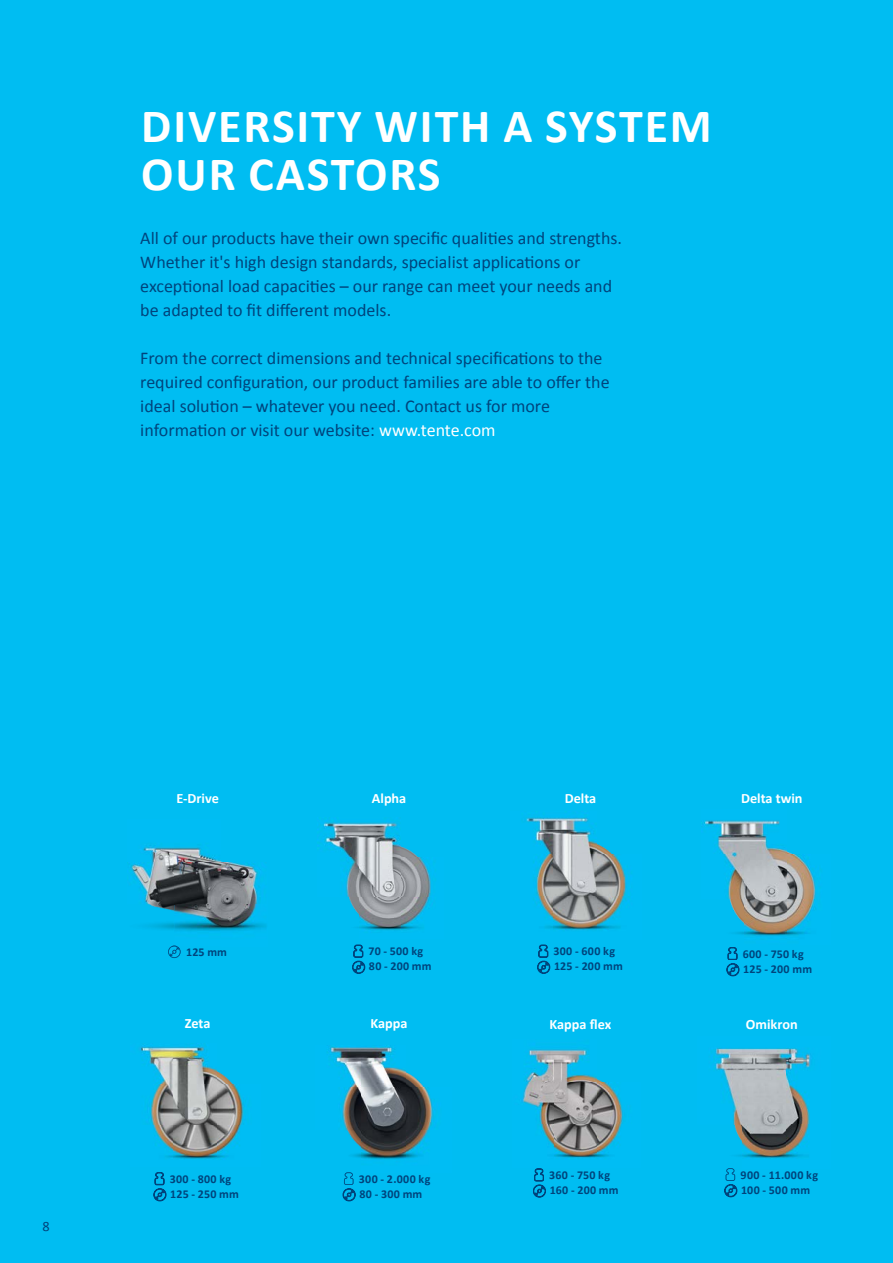
<style>
.page{position:relative;width:893px;height:1263px;background:#00bdf2}
.page>*{position:absolute;margin:0;border:0;box-sizing:border-box;transform-origin:0 0}
.t1{font:700 48px/48px "Calibri";letter-spacing:.04em;color:#fff}
.t2{font:18px/24px "Calibri";color:#00447c}
.t3{font:700 14.25px "Calibri";color:#fff}
.t4{font:14.25px "Calibri";color:#00447c}
.t5{font:700 12px/15px "Calibri";letter-spacing:.02em;color:#00447c}
.s1{color:#fff}
</style>
<div class="page">
<svg style="left:726px;top:947px;width:13px;height:29px"></svg>
<svg style="left:154px;top:1172px;width:12px;height:29px"></svg>
<svg style="left:533px;top:1168px;width:13px;height:29px"></svg>
<svg style="left:352px;top:945px;width:13px;height:29px"></svg>
<svg style="left:537px;top:945px;width:13px;height:29px"></svg>
<img style="left:131px;top:846px;width:135px;height:85px">
<svg style="left:168px;top:945px;width:13px;height:13px"></svg>
<img style="left:318px;top:822px;width:115px;height:108px">
<img style="left:526px;top:811px;width:103px;height:119px">
<img style="left:704px;top:820px;width:112px;height:116px">
<img style="left:139px;top:1043px;width:105px;height:116px">
<img style="left:327px;top:1045px;width:106px;height:115px">
<svg style="left:343px;top:1172px;width:12px;height:29px"></svg>
<img style="left:521px;top:1049px;width:102px;height:109px">
<img style="left:714px;top:1048px;width:98px;height:111px">
<svg style="left:724px;top:1168px;width:13px;height:29px"></svg>
<h1 class="t1" style="left:141px;top:102px;width:572px">DIVERSITY WITH A SYSTEM<br>OUR CASTORS</h1>
<p class="t2" style="left:140px;top:226px;width:483px">All of our products have their own specific qualities and strengths.<br>Whether it's high design standards, specialist applications or exceptional load capacities – our range can meet your needs and be adapted to fit different models.</p>
<p class="t2" style="left:140px;top:346px;width:471px">From the correct dimensions and technical specifications to the required configuration, our product families are able to offer the ideal solution – whatever you need. Contact us for more information or visit our website: <span class="s1">www.tente.com</span></p>
<p class="t4" style="left:43px;top:1217px;width:9px">8</p>
<p class="t3" style="left:177px;top:789px;width:44px">E-Drive</p>
<p class="t5" style="left:186px;top:944px;width:42px">125 mm</p>
<p class="t3" style="left:185px;top:1014px;width:27px">Zeta</p>
<p class="t5" style="left:170px;top:1171px;width:71px">300 - 800 kg<br>125 - 250 mm</p>
<p class="t3" style="left:372px;top:789px;width:36px">Alpha</p>
<p class="t3" style="left:565px;top:789px;width:33px">Delta</p>
<p class="t3" style="left:741px;top:789px;width:63px">Delta twin</p>
<p class="t5" style="left:368px;top:944px;width:65px">70 - 500 kg<br>80 - 200 mm</p>
<p class="t5" style="left:553px;top:944px;width:71px">300 - 600 kg<br>125 - 200 mm</p>
<p class="t5" style="left:743px;top:946px;width:71px">600 - 750 kg<br>125 - 200 mm</p>
<p class="t3" style="left:371px;top:1014px;width:38px">Kappa</p>
<p class="t3" style="left:550px;top:1015px;width:63px">Kappa flex</p>
<p class="t3" style="left:746px;top:1015px;width:53px">Omikron</p>
<p class="t5" style="left:359px;top:1171px;width:73px">300 - 2.000 kg<br>80 - 300 mm</p>
<p class="t5" style="left:741px;top:1167px;width:79px">900 - 11.000 kg<br>100 - 500 mm</p>
<p class="t5" style="left:549px;top:1168px;width:71px">360 - 750 kg<br>160 - 200 mm</p>
</div>
